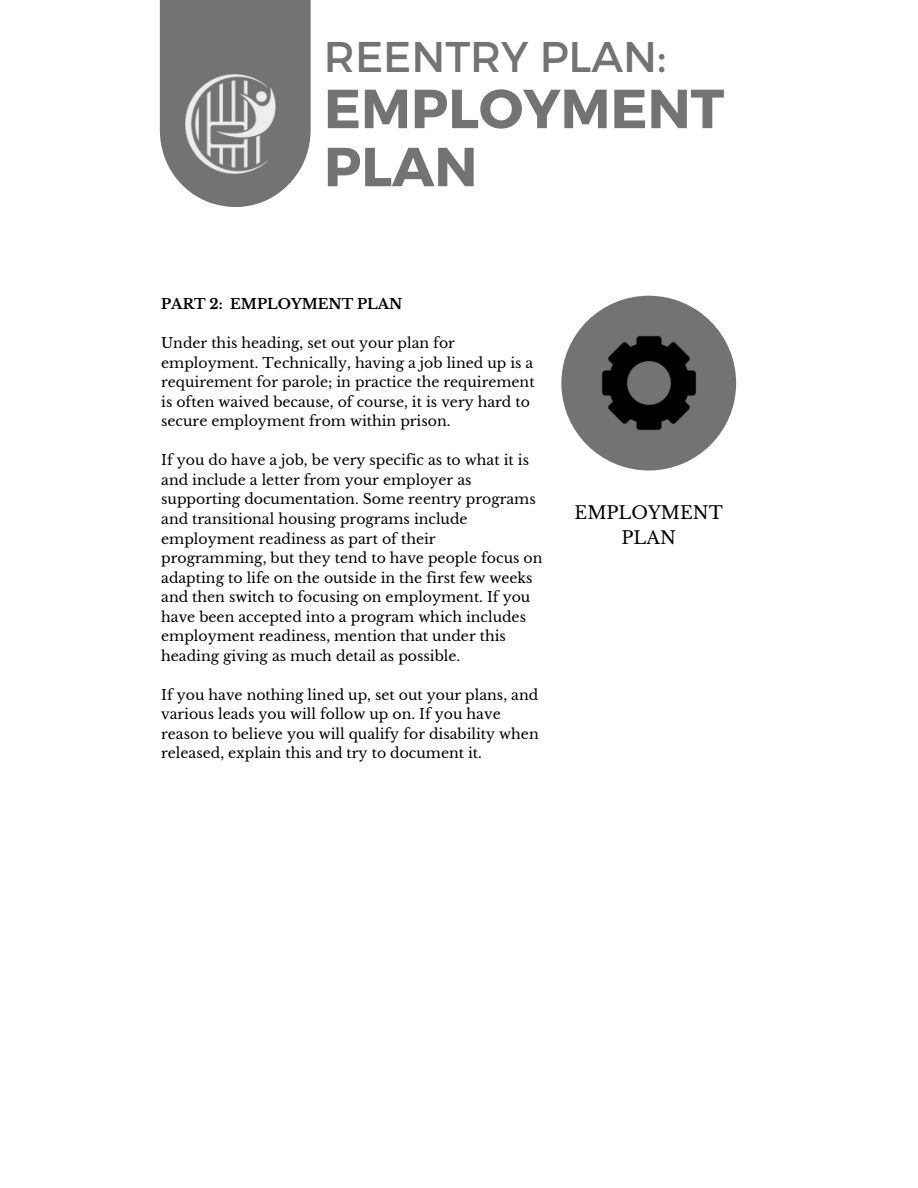
<style>
.page{position:relative;width:918px;height:1188px;background:#fff}
.page>*{position:absolute;margin:0;border:0;box-sizing:border-box;transform-origin:0 0}
.t1{font:700 54.9px/58.1px "Montserrat";color:#737373}
.t2{font:42.9px "Montserrat";color:#737373}
.t3{font:17.55px/24.3px "Libre Baskerville";color:#000;text-align:center}
.t4{font:14.1px/19.5px "Libre Baskerville";color:#000}
.t5{font:700 14.1px "Libre Baskerville";color:#000}
</style>
<div class="page">
<svg style="left:160px;top:0;width:151px;height:207px;background:#838383"></svg>
<img style="left:186px;top:74px;width:99px;height:99px">
<div style="left:561px;top:296px;width:175px;height:174px;background:#737373;border-radius:50%"></div>
<img style="left:602px;top:336px;width:94px;height:94px">
<h2 class="t2" style="left:324px;top:29px;width:344px">REENTRY PLAN:</h2>
<h1 class="t1" style="left:324px;top:77px;width:402px">EMPLOYMENT<br>PLAN</h1>
<p class="t5" style="left:161px;top:295px;width:243px">PART 2: EMPLOYMENT PLAN</p>
<p class="t4" style="left:161px;top:333px;width:375px">Under this heading, set out your plan for employment. Technically, having a job lined up is a requirement for parole; in practice the requirement is often waived because, of course, it is very hard to secure employment from within prison.</p>
<p class="t4" style="left:161px;top:451px;width:383px">If you do have a job, be very specific as to what it is and include a letter from your employer as supporting documentation. Some reentry programs and transitional housing programs include employment readiness as part of their programming, but they tend to have people focus on adapting to life on the outside in the first few weeks and then switch to focusing on employment. If you have been accepted into a program which includes employment readiness, mention that under this heading giving as much detail as possible.</p>
<p class="t4" style="left:161px;top:685px;width:379px">If you have nothing lined up, set out your plans, and various leads you will follow up on. If you have reason to believe you will qualify for disability when released, explain this and try to document it.</p>
<p class="t3" style="left:575px;top:501px;width:150px">EMPLOYMENT<br>PLAN</p>
</div>
